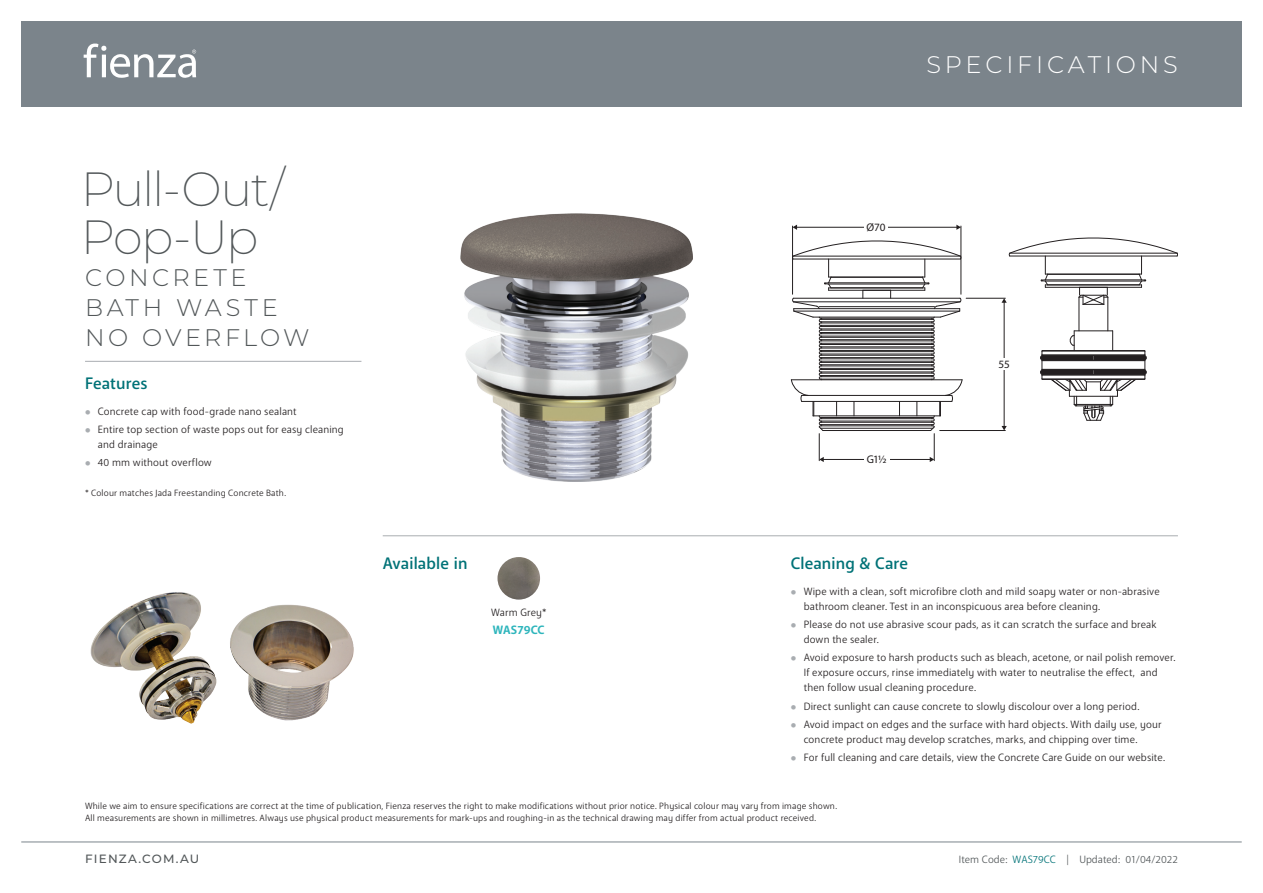
<style>
.page{position:relative;width:1263px;height:893px;background:#fff}
.page>*{position:absolute;margin:0;border:0;box-sizing:border-box;transform-origin:0 0}
.t1{font:200 48px/48px "Montserrat";letter-spacing:-.04em;color:#525759}
.t2{font:300 24px/30px "Montserrat";letter-spacing:.145em;color:#525759}
.t3{font:300 24px "Montserrat";letter-spacing:.16em;color:#fff}
.t4{font:500 16.5px "Anago";letter-spacing:.005em;color:#007277}
.t5{font:500 12px "Montserrat";letter-spacing:.1em;color:#525759}
.t6{font:700 12px "Anago";color:#2eb5bc}
.t7{font:11.25px "Myriad Pro";color:#231f20}
.t8{font:10.5px/15px "Anago";letter-spacing:.01em;color:#231f20}
.t9{font:10.5px "Anago";color:#525759}
.t10{font:9px/12px "Anago";letter-spacing:.015em;color:#231f20}
.s1{font-weight:500;font-size:7.5px;color:#a9adb1}
.s2{color:#007277}
</style>
<div class="page">
<hr style="left:1074px;top:330px;width:39px;height:1px;background:#231f20">
<hr style="left:1107px;top:297px;width:1px;height:34px;background:#231f20">
<hr style="left:1078px;top:297px;width:1px;height:34px;background:#231f20">
<svg style="left:1040px;top:331px;width:107px;height:90px"></svg>
<hr style="left:940px;top:430px;width:65px;height:1px;background:#231f20">
<hr style="left:1004px;top:302px;width:1px;height:125px;background:#231f20">
<svg style="left:1001px;top:237px;width:177px;height:68px"></svg>
<svg style="left:1001px;top:426px;width:6px;height:4px"></svg>
<svg style="left:791px;top:236px;width:172px;height:226px"></svg>
<hr style="left:792px;top:226px;width:1px;height:68px;background:#231f20">
<hr style="left:960px;top:226px;width:1px;height:68px;background:#231f20">
<hr style="left:796px;top:227px;width:161px;height:1px;background:#231f20">
<svg style="left:792px;top:225px;width:5px;height:5px"></svg>
<svg style="left:956px;top:225px;width:5px;height:5px"></svg>
<hr style="left:966px;top:298px;width:39px;height:1px;background:#231f20">
<div style="left:864px;top:223px;width:24px;height:9px;background:#fff"></div>
<div style="left:995px;top:358px;width:18px;height:12px;background:#fff"></div>
<div style="left:864px;top:453px;width:26px;height:13px;background:#fff"></div>
<img style="left:460px;top:214px;width:232px;height:268px">
<img style="left:497px;top:557px;width:43px;height:43px;border-radius:21px">
<img style="left:90px;top:592px;width:264px;height:132px">
<hr style="left:85px;top:361px;width:276px;height:1px;background:#a9adb1">
<hr style="left:383px;top:535px;width:795px;height:1px;background:#a9adb1">
<div style="left:21px;top:21px;width:1221px;height:85px;background:#7b848b"></div>
<svg style="left:84px;top:43px;width:112px;height:35px"></svg>
<hr style="left:21px;top:842px;width:1221px;height:1px;background:#7b848b">
<h1 class="t1" style="left:81px;top:164px;width:206px">Pull-Out/<br>Pop-Up</h1>
<h2 class="t2" style="left:85px;top:262px;width:226px">CONCRETE<br>BATH WASTE<br>NO OVERFLOW</h2>
<h3 class="t4" style="left:85px;top:373px;width:64px">Features</h3>
<p class="t8" style="left:85px;top:404px;width:213px"><span class="s1">●</span> Concrete cap with food-grade nano sealant</p>
<p class="t8" style="left:98px;top:422px;width:248px;text-indent:-13px"><span class="s1">●</span> Entire top section of waste pops out for easy cleaning and drainage</p>
<p class="t8" style="left:85px;top:455px;width:128px"><span class="s1">●</span> 40 mm without overflow</p>
<p class="t10" style="left:85px;top:487px;width:203px">* Colour matches Jada Freestanding Concrete Bath.</p>
<h3 class="t4" style="left:383px;top:553px;width:86px">Available in</h3>
<p class="t8" style="left:491px;top:605px;width:57px">Warm Grey*</p>
<p class="t6" style="left:493px;top:622px;width:53px">WAS79CC</p>
<h2 class="t3" style="left:926px;top:48px;width:253px">SPECIFICATIONS</h2>
<p class="t7" style="left:866px;top:220px;width:21px">Ø70</p>
<p class="t7" style="left:867px;top:453px;width:21px">G1½</p>
<p class="t7" style="left:998px;top:358px;width:13px">55</p>
<h3 class="t4" style="left:791px;top:553px;width:119px">Cleaning &amp; Care</h3>
<p class="t8" style="left:804px;top:584px;width:357px;text-indent:-13px"><span class="s1">●</span> Wipe with a clean, soft microfibre cloth and mild soapy water or non-abrasive bathroom cleaner. Test in an inconspicuous area before cleaning.</p>
<p class="t8" style="left:804px;top:617px;width:354px;text-indent:-13px"><span class="s1">●</span> Please do not use abrasive scour pads, as it can scratch the surface and break down the sealer.</p>
<p class="t8" style="left:804px;top:650px;width:373px;text-indent:-13px"><span class="s1">●</span> Avoid exposure to harsh products such as bleach, acetone, or nail polish remover.<br>If exposure occurs, rinse immediately with water to neutralise the effect, and then follow usual cleaning procedure.</p>
<p class="t8" style="left:791px;top:699px;width:350px"><span class="s1">●</span> Direct sunlight can cause concrete to slowly discolour over a long period.</p>
<p class="t8" style="left:804px;top:717px;width:359px;text-indent:-13px"><span class="s1">●</span> Avoid impact on edges and the surface with hard objects. With daily use, your concrete product may develop scratches, marks, and chipping over time.</p>
<p class="t8" style="left:791px;top:750px;width:376px"><span class="s1">●</span> For full cleaning and care details, view the Concrete Care Guide on our website.</p>
<p class="t10" style="left:85px;top:800px;width:753px">While we aim to ensure specifications are correct at the time of publication, Fienza reserves the right to make modifications without prior notice. Physical colour may vary from image shown.<br>All measurements are shown in millimetres. Always use physical product measurements for mark-ups and roughing-in as the technical drawing may differ from actual product received.</p>
<p class="t5" style="left:85px;top:851px;width:116px">FIENZA.COM.AU</p>
<p class="t9" style="left:959px;top:853px;width:220px">Item Code: <span class="s2">WAS79CC</span> | Updated: 01/04/2022</p>
</div>
